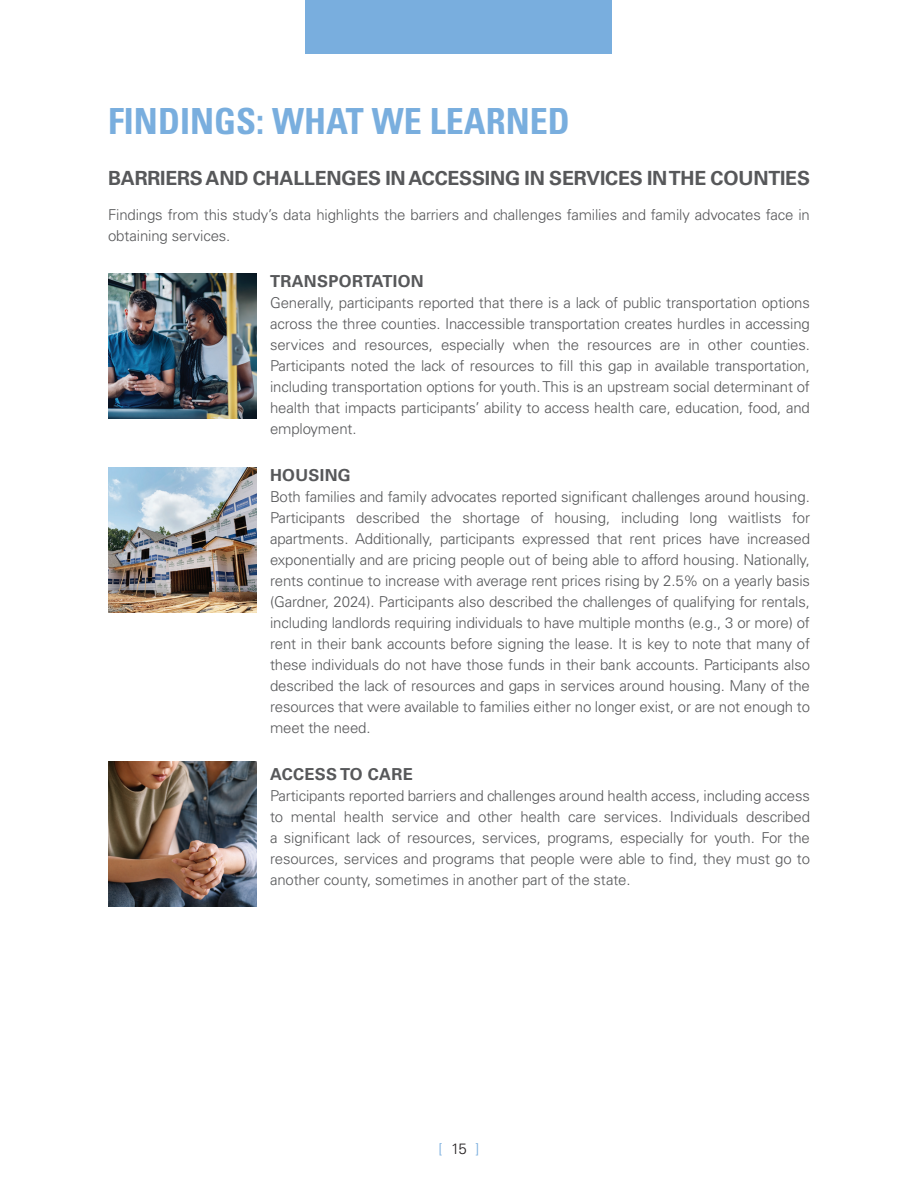
<style>
.page{position:relative;width:918px;height:1188px;background:#fff}
.page>*{position:absolute;margin:0;border:0;box-sizing:border-box;transform-origin:0 0}
.t1{font:700 condensed 36px "Univers LT Std";color:#79aede}
.t2{font:700 19.5px "Univers LT Std";letter-spacing:-.01em;color:#57585a}
.t3{font:700 16.5px "Univers LT Std";letter-spacing:.02em;color:#57585a}
.t4{font:300 15px/21px "Univers LT Std";letter-spacing:-.01em;color:#57585a;text-align:justify}
.t5{font:300 15px "Univers LT Std";color:#79aede}
.s1{color:#231f20}
</style>
<div class="page">
<div style="left:306px;top:0;width:306px;height:54px;background:#79aede"></div>
<img style="left:108px;top:273px;width:148px;height:145px">
<img style="left:108px;top:468px;width:148px;height:145px">
<img style="left:108px;top:761px;width:148px;height:146px">
<h1 class="t1" style="left:108px;top:99px;width:463px">FINDINGS: WHAT WE LEARNED</h1>
<h2 class="t2" style="left:108px;top:167px;width:704px">BARRIERS AND CHALLENGES IN ACCESSING IN SERVICES IN THE COUNTIES</h2>
<p class="t4" style="left:108px;top:204px;width:703px">Findings from this study’s data highlights the barriers and challenges families and family advocates face in obtaining services.</p>
<p class="t3" style="left:270px;top:272px;width:155px">TRANSPORTATION</p>
<p class="t4" style="left:270px;top:293px;width:542px">Generally, participants reported that there is a lack of public transportation options across the three counties. Inaccessible transportation creates hurdles in accessing services and resources, especially when the resources are in other counties.<br>Participants noted the lack of resources to fill this gap in available transportation, including transportation options for youth. This is an upstream social determinant of health that impacts participants’ ability to access health care, education, food, and employment.</p>
<p class="t3" style="left:270px;top:466px;width:82px">HOUSING</p>
<p class="t4" style="left:270px;top:486px;width:542px">Both families and family advocates reported significant challenges around housing.<br>Participants described the shortage of housing, including long waitlists for apartments. Additionally, participants expressed that rent prices have increased exponentially and are pricing people out of being able to afford housing. Nationally, rents continue to increase with average rent prices rising by 2.5% on a yearly basis (Gardner, 2024). Participants also described the challenges of qualifying for rentals, including landlords requiring individuals to have multiple months (e.g., 3 or more) of rent in their bank accounts before signing the lease. It is key to note that many of these individuals do not have those funds in their bank accounts. Participants also described the lack of resources and gaps in services around housing. Many of the resources that were available to families either no longer exist, or are not enough to meet the need.</p>
<p class="t3" style="left:270px;top:764px;width:144px">ACCESS TO CARE</p>
<p class="t4" style="left:270px;top:785px;width:542px">Participants reported barriers and challenges around health access, including access to mental health service and other health care services. Individuals described a significant lack of resources, services, programs, especially for youth. For the resources, services and programs that people were able to find, they must go to another county, sometimes in another part of the state.</p>
<p class="t5" style="left:439px;top:1139px;width:42px">[ <span class="s1">15</span> ]</p>
</div>
